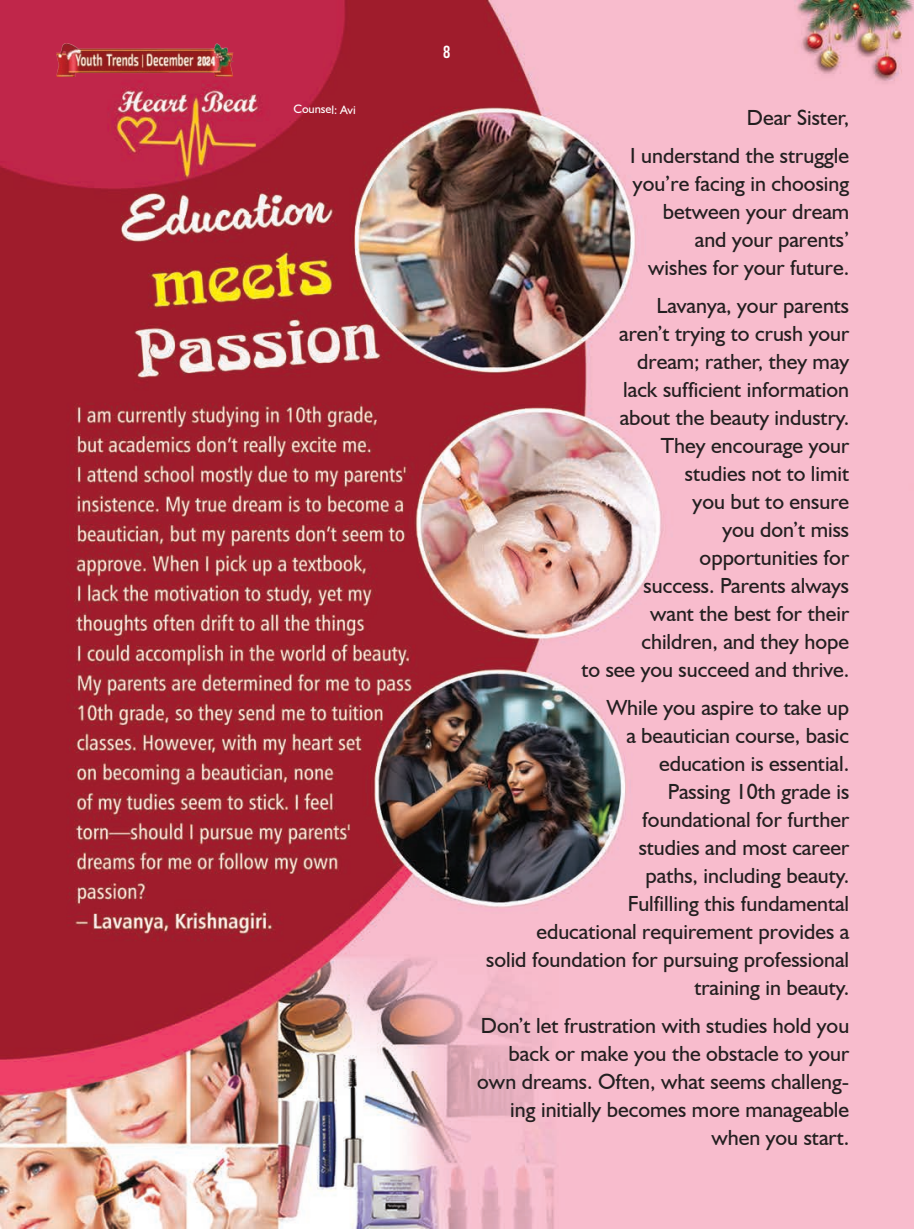
<style>
.page{position:relative;width:914px;height:1229px;background:#fff}
.page>*{position:absolute;margin:0;border:0;box-sizing:border-box;transform-origin:0 0}
.t1{font:21.88px/28px "Humanist 521 BT";color:#231f20;text-align:right}
.t2{font:17.5px "Bebas Kai";color:#fff}
.t3{font:12.25px "Humanist 521 BT";color:#fff}
</style>
<div class="page">
<img style="left:0;top:0;width:914px;height:1228px">
<img style="left:57px;top:44px;width:177px;height:32px">
<p class="t3" style="left:294px;top:101px;width:64px;rotate:1deg">Counsel: Avi</p>
<p class="t2" style="left:443px;top:42px;width:9px">8</p>
<p class="t1" style="left:630px;top:98px;width:220px;line-height:38px">Dear Sister,<br>I understand the struggle</p>
<p class="t1" style="left:633px;top:169px;width:218px">you’re facing in choosing between your dream and your parents’ wishes for your future.</p>
<p class="t1" style="left:581px;top:291px;width:269px">Lavanya, your parents<br>aren’t trying to crush your dream; rather, they may<br>lack sufficient information about the beauty industry.<br>They encourage your<br>studies not to limit<br>you but to ensure<br>you don’t miss<br>opportunities for<br>success. Parents always<br>want the best for their children, and they hope<br>to see you succeed and thrive.</p>
<p class="t1" style="left:486px;top:693px;width:364px">While you aspire to take up<br>a beautician course, basic<br>education is essential.<br>Passing 10th grade is<br>foundational for further<br>studies and most career<br>paths, including beauty.<br>Fulfilling this fundamental<br>educational requirement provides a<br>solid foundation for pursuing professional training in beauty.</p>
<p class="t1" style="left:477px;top:1011px;width:373px">Don’t let frustration with studies hold you back or make you the obstacle to your own dreams. Often, what seems challeng&shy;ing initially becomes more manageable when you start.</p>
</div>
